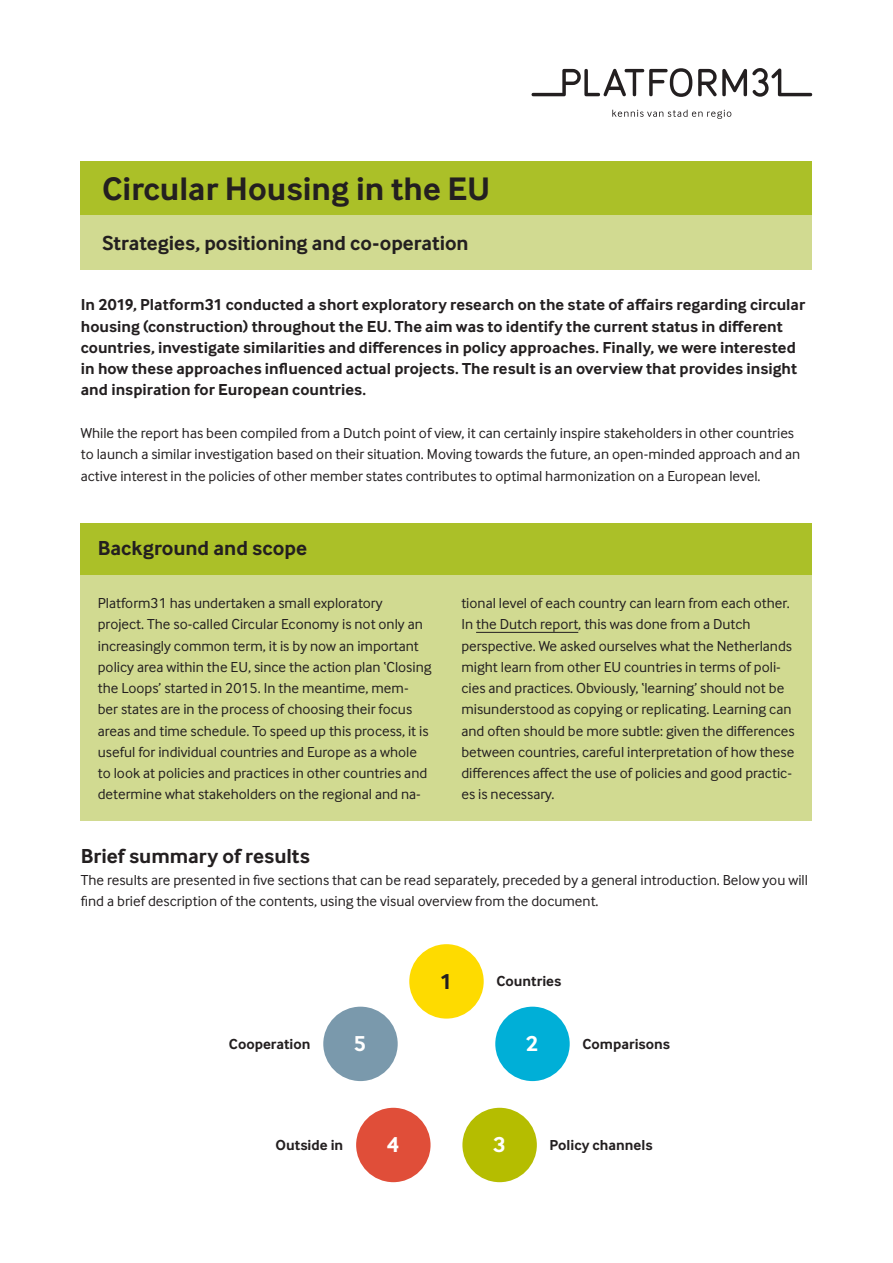
<style>
.page{position:relative;width:893px;height:1263px;background:#fff}
.page>*{position:absolute;margin:0;border:0;box-sizing:border-box;transform-origin:0 0}
.Titel{font:700 33.75px "Inter Face";color:#231f20}
.Hfdst_Bold{font:700 22.5px "Inter Face";color:#fff}
.Hfdst_Bold-2{font:700 22.5px "Inter Face";color:#231f20}
.Intro{font:700 21px "Inter Face";letter-spacing:-.005em;color:#231f20}
.Tussenkop{font:700 21px "Inter Face";color:#231f20}
.Bodytekst{font:700 21px "Inter Face";color:#231f20}
.Intro-2{font:700 16.5px/21.3px "Inter Face";letter-spacing:.005em;color:#231f20}
.Bodytekst-2{font:15px/21.3px "Inter Face";color:#231f20}
.Bodytekst-3{font:700 15px "Inter Face";color:#231f20}
</style>
<div class="page">
<div style="left:81px;top:574px;width:731px;height:247px;background:#d1da91"></div>
<hr style="left:476px;top:632px;width:102px;height:1px;background:#231f20">
<svg style="left:612px;top:110px;width:119px;height:9px"></svg>
<svg style="left:531px;top:68px;width:161px;height:29px"></svg>
<svg style="left:698px;top:68px;width:114px;height:29px"></svg>
<div style="left:81px;top:162px;width:731px;height:54px;background:#abc028"></div>
<div style="left:81px;top:216px;width:731px;height:54px;background:#d1da91"></div>
<div style="left:81px;top:523px;width:731px;height:51px;background:#abc028"></div>
<div style="left:409px;top:944px;width:75px;height:74px;background:#fedb00;border-radius:50%"></div>
<div style="left:495px;top:1007px;width:75px;height:74px;background:#00afd7;border-radius:50%"></div>
<div style="left:462px;top:1108px;width:75px;height:74px;background:#b5bd00;border-radius:50%"></div>
<div style="left:323px;top:1007px;width:75px;height:74px;background:#7a99ac;border-radius:50%"></div>
<div style="left:356px;top:1108px;width:75px;height:74px;background:#e04e39;border-radius:50%"></div>
<p class="Titel" style="left:102px;top:169px;width:390px">Circular Housing in the EU</p>
<p class="Intro" style="left:102px;top:230px;width:368px">Strategies, positioning and co-operation</p>
<p class="Intro-2" style="left:81px;top:294px;width:726px">In 2019, Platform31 conducted a short exploratory research on the state of affairs regarding circular housing (construction) throughout the EU. The aim was to identify the current status in different countries, investigate similarities and differences in policy approaches. Finally, we were interested in how these approaches influenced actual projects. The result is an overview that provides insight and inspiration for European countries.</p>
<p class="Bodytekst-2" style="left:81px;top:422px;width:721px">While the report has been compiled from a Dutch point of view, it can certainly inspire stakeholders in other countries to launch a similar investigation based on their situation. Moving towards the future, an open-minded approach and an active interest in the policies of other member states contributes to optimal harmonization on a European level.</p>
<p class="Bodytekst" style="left:98px;top:536px;width:211px">Background and scope</p>
<p class="Bodytekst-2" style="left:98px;top:592px;width:335px">Platform31 has undertaken a small exploratory project. The so-called Circular Economy is not only an increasingly common term, it is by now an important policy area within the EU, since the action plan ‘Closing the Loops’ started in 2015. In the meantime, mem&shy;ber states are in the process of choosing their focus areas and time schedule. To speed up this process, it is useful for individual countries and Europe as a whole to look at policies and practices in other countries and determine what stakeholders on the regional and na-</p>
<p class="Bodytekst-2" style="left:461px;top:592px;width:330px">tional level of each country can learn from each other.</p>
<p class="Bodytekst-2" style="left:461px;top:614px;width:335px">In the Dutch report, this was done from a Dutch perspective. We asked ourselves what the Netherlands might learn from other EU countries in terms of poli&shy;cies and practices. Obviously, ‘learning’ should not be misunderstood as copying or replicating. Learning can and often should be more subtle: given the differences between countries, careful interpretation of how these differences affect the use of policies and good practic&shy;es is necessary.</p>
<p class="Tussenkop" style="left:81px;top:844px;width:231px">Brief summary of results</p>
<p class="Bodytekst-2" style="left:81px;top:869px;width:729px">The results are presented in five sections that can be read separately, preceded by a general introduction. Below you will find a brief description of the contents, using the visual overview from the document.</p>
<p class="Hfdst_Bold-2" style="left:440px;top:968px;width:14px">1</p>
<p class="Bodytekst-3" style="left:496px;top:973px;width:66px">Countries</p>
<p class="Hfdst_Bold" style="left:526px;top:1031px;width:14px">2</p>
<p class="Hfdst_Bold" style="left:354px;top:1031px;width:14px">5</p>
<p class="Bodytekst-3" style="left:229px;top:1035px;width:83px">Cooperation</p>
<p class="Bodytekst-3" style="left:582px;top:1035px;width:89px">Comparisons</p>
<p class="Hfdst_Bold" style="left:493px;top:1132px;width:14px">3</p>
<p class="Hfdst_Bold" style="left:387px;top:1132px;width:14px">4</p>
<p class="Bodytekst-3" style="left:276px;top:1136px;width:69px">Outside in</p>
<p class="Bodytekst-3" style="left:550px;top:1136px;width:105px">Policy channels</p>
</div>
